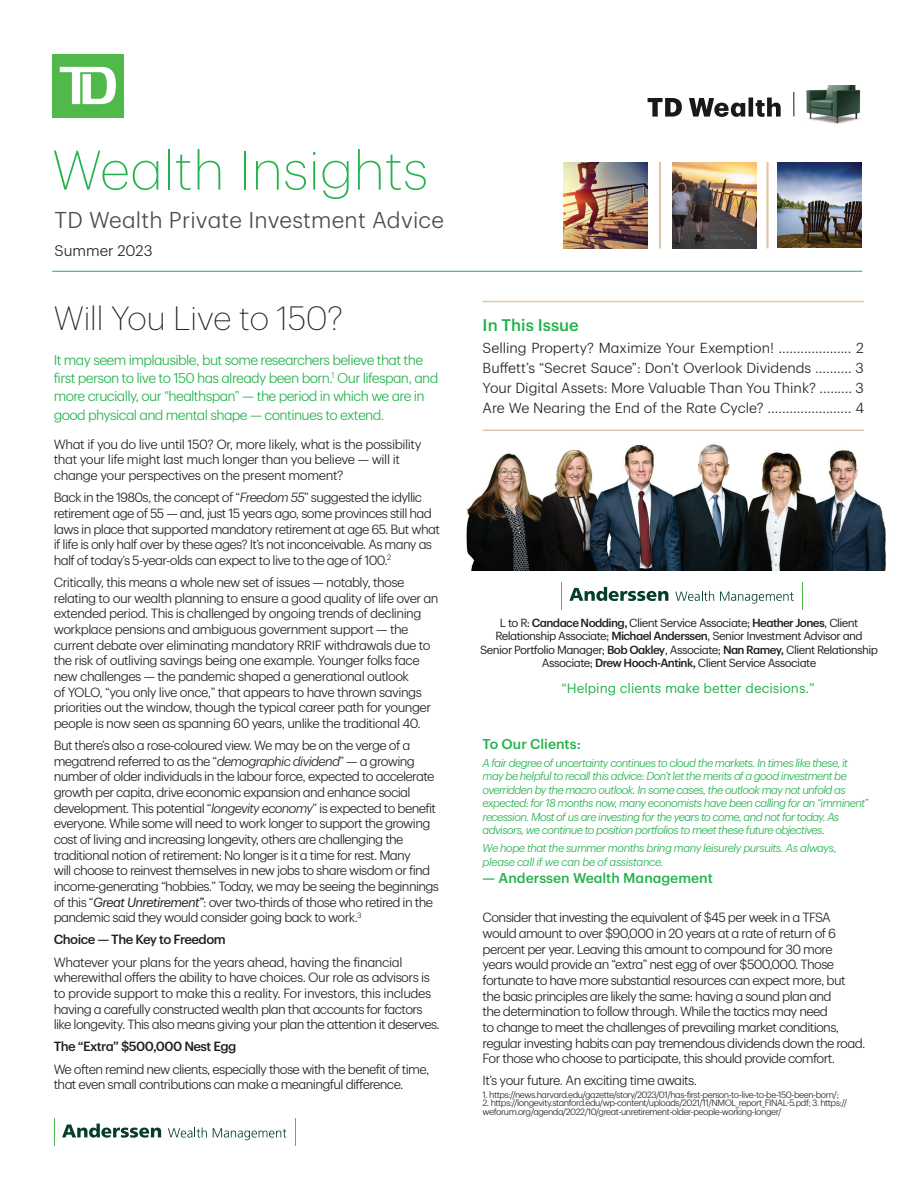
<style>
.page{position:relative;width:918px;height:1188px;background:#fff}
.page>*{position:absolute;margin:0;border:0;box-sizing:border-box;transform-origin:0 0}
.t1{font:200 54.45px "TD Graphik";letter-spacing:.01em;color:#23b24b}
.t2{font:200 33px "TD Graphik";color:#231f20}
.t3{font:300 22.5px "TD Graphik";letter-spacing:.01em;color:#4b4c4d}
.t4{font:500 16.5px "TD Graphik";color:#23b24b}
.t5{font:300 15px "TD Graphik";color:#231f20}
.t6{font:300 14.25px/20px "TD Graphik";color:#231f20;text-align:justify}
.t7{font:300 13.95px/18.3px "TD Graphik";letter-spacing:-.045em;color:#23b24b}
.t8{font:500 13.95px "TD Graphik";color:#23b24b}
.t9{font:13.5px "TD Graphik";color:#23b24b}
.t10{font:300 13.05px/15.6px "TD Graphik";letter-spacing:-.05em;color:#231f20}
.t11{font:300 13.05px/15.6px "TD Graphik";letter-spacing:-.03em;color:#231f20}
.t12{font:11.55px/13.5px "TD Graphik";letter-spacing:-.05em;color:#231f20;text-align:center}
.t13{font:italic 300 11.25px/13.5px "TD Graphik";letter-spacing:-.05em;color:#23b24b}
.t14{font:300 9px/8.4px "TD Graphik";letter-spacing:-.05em;color:#231f20}
.s1{font-style:italic}
.s2{font-weight:400;font-style:italic}
.s3{font-weight:500}
</style>
<div class="page">
<img style="left:466px;top:444px;width:420px;height:126px">
<svg style="left:62px;top:1124px;width:99px;height:14px"></svg>
<svg style="left:168px;top:1128px;width:39px;height:10px"></svg>
<svg style="left:213px;top:1128px;width:73px;height:12px"></svg>
<svg style="left:54px;top:1119px;width:1px;height:27px"></svg>
<svg style="left:295px;top:1119px;width:1px;height:27px"></svg>
<svg style="left:569px;top:587px;width:99px;height:14px"></svg>
<svg style="left:675px;top:591px;width:39px;height:10px"></svg>
<svg style="left:720px;top:592px;width:74px;height:12px"></svg>
<svg style="left:561px;top:582px;width:1px;height:27px"></svg>
<svg style="left:802px;top:582px;width:1px;height:27px"></svg>
<hr style="left:483px;top:301px;width:381px;height:1px;background:#dfc8aa">
<hr style="left:483px;top:429px;width:381px;height:2px;background:#dfc8aa">
<hr style="left:52px;top:271px;width:810px;height:1px;background:#23b24b">
<svg style="left:648px;top:98px;width:133px;height:19px"></svg>
<svg style="left:793px;top:92px;width:1px;height:24px"></svg>
<img style="left:806px;top:85px;width:55px;height:39px">
<div style="left:52px;top:54px;width:72px;height:64px;background:#51b949"></div>
<svg style="left:60px;top:67px;width:56px;height:37px"></svg>
<hr style="left:659px;top:162px;width:2px;height:86px;background:#dfc8aa">
<hr style="left:766px;top:162px;width:3px;height:86px;background:#dfc8aa">
<img style="left:564px;top:162px;width:84px;height:86px">
<img style="left:672px;top:162px;width:85px;height:86px">
<img style="left:778px;top:162px;width:84px;height:86px">
<p class="t1" style="left:52px;top:131px;width:377px">Wealth Insights</p>
<p class="t3" style="left:55px;top:203px;width:391px">TD Wealth Private Investment Advice</p>
<p class="t5" style="left:55px;top:239px;width:99px">Summer 2023</p>
<p class="t2" style="left:54px;top:294px;width:291px">Will You Live to 150?</p>
<p class="t7" style="left:54px;top:349px;width:386px">It may seem implausible, but some researchers believe that the first person to live to 150 has already been born.<sup>1</sup> Our lifespan, and more crucially, our “healthspan” — the period in which we are in good physical and mental shape — continues to extend.</p>
<p class="t11" style="left:54px;top:435px;width:369px">What if you do live until 150? Or, more likely, what is the possibility that your life might last much longer than you believe — will it change your perspectives on the present moment?</p>
<p class="t10" style="left:54px;top:489px;width:388px">Back in the 1980s, the concept of “<span class="s1">Freedom 55</span>” suggested the idyllic retirement age of 55 — and, just 15 years ago, some provinces still had laws in place that supported mandatory retirement at age 65. But what if life is only half over by these ages? It’s not inconceivable. As many as half of today’s 5-year-olds can expect to live to the age of 100.<sup>2</sup></p>
<p class="t10" style="left:54px;top:573px;width:386px">Critically, this means a whole new set of issues — notably, those relating to our wealth planning to ensure a good quality of life over an extended period. This is challenged by ongoing trends of declining workplace pensions and ambiguous government support — the current debate over eliminating mandatory RRIF withdrawals due to the risk of outliving savings being one example. Younger folks face new challenges — the pandemic shaped a generational outlook<br>of YOLO, “you only live once,” that appears to have thrown savings priorities out the window, though the typical career path for younger people is now seen as spanning 60 years, unlike the traditional 40.</p>
<p class="t10" style="left:54px;top:736px;width:387px">But there’s also a rose-coloured view. We may be on the verge of a megatrend referred to as the “<span class="s1">demographic dividend</span>” — a growing number of older individuals in the labour force, expected to accelerate growth per capita, drive economic expansion and enhance social development. This potential “<span class="s1">longevity economy</span>” is expected to benefit everyone. While some will need to work longer to support the growing cost of living and increasing longevity, others are challenging the traditional notion of retirement: No longer is it a time for rest. Many<br>will choose to reinvest themselves in new jobs to share wisdom or find income-generating “hobbies.” Today, we may be seeing the beginnings of this “<span class="s2">Great Unretirement”</span>: over two-thirds of those who retired in the pandemic said they would consider going back to work.<sup>3</sup></p>
<p class="t11" style="left:54px;top:928px;width:350px;line-height:22.2px"><span class="s3">Choice — The Key to Freedom<br></span>Whatever your plans for the years ahead, having the financial</p>
<p class="t10" style="left:54px;top:969px;width:388px">wherewithal offers the ability to have choices. Our role as advisors is to provide support to make this a reality. For investors, this includes having a carefully constructed wealth plan that accounts for factors like longevity. This also means giving your plan the attention it deserves.</p>
<p class="t10" style="left:54px;top:1034px;width:377px;line-height:22.2px"><span class="s3">The “Extra” $500,000 Nest Egg<br></span>We often remind new clients, especially those with the benefit of time,</p>
<p class="t10" style="left:54px;top:1076px;width:351px">that even small contributions can make a meaningful difference.</p>
<p class="t4" style="left:483px;top:312px;width:98px">In This Issue</p>
<p class="t6" style="left:483px;top:337px;width:383px">Selling Property? Maximize Your Exemption! .................... 2<br>Buffett’s “Secret Sauce”: Don’t Overlook Dividends .......... 3<br>Your Digital Assets: More Valuable Than You Think? ......... 3<br>Are We Nearing the End of the Rate Cycle? ....................... 4</p>
<p class="t12" style="left:480px;top:615px;width:399px">L to R: <span class="s3">Candace Nodding,</span> Client Service Associate; <span class="s3">Heather Jones</span>, Client Relationship Associate; <span class="s3">Michael Anderssen</span>, Senior Investment Advisor and Senior Portfolio Manager; <span class="s3">Bob Oakley</span>, Associate; <span class="s3">Nan Ramey,</span> Client Relationship Associate; <span class="s3">Drew Hooch-Antink,</span> Client Service Associate</p>
<p class="t9" style="left:561px;top:678px;width:255px">“Helping clients make better decisions.”</p>
<p class="t8" style="left:483px;top:733px;width:100px">To Our Clients:</p>
<p class="t13" style="left:483px;top:755px;width:387px">A fair degree of uncertainty continues to cloud the markets. In times like these, it may be helpful to recall this advice: Don’t let the merits of a good investment be overridden by the macro outlook. In some cases, the outlook may not unfold as expected: for 18 months now, many economists have been calling for an “imminent” recession. Most of us are investing for the years to come, and not for today. As advisors, we continue to position portfolios to meet these future objectives.</p>
<p class="t13" style="left:483px;top:840px;width:356px">We hope that the summer months bring many leisurely pursuits. As always, please call if we can be of assistance.</p>
<p class="t8" style="left:483px;top:868px;width:232px">— Anderssen Wealth Management</p>
<p class="t10" style="left:483px;top:909px;width:384px">Consider that investing the equivalent of $45 per week in a TFSA would amount to over $90,000 in 20 years at a rate of return of 6 percent per year. Leaving this amount to compound for 30 more years would provide an “extra” nest egg of over $500,000. Those fortunate to have more substantial resources can expect more, but the basic principles are likely the same: having a sound plan and<br>the determination to follow through. While the tactics may need<br>to change to meet the challenges of prevailing market conditions, regular investing habits can pay tremendous dividends down the road.<br>For those who choose to participate, this should provide comfort.</p>
<p class="t10" style="left:483px;top:1072px;width:216px">It’s your future. An exciting time awaits.</p>
<p class="t14" style="left:483px;top:1090px;width:358px">1. https://news.harvard.edu/gazette/story/2023/01/has-first-person-to-live-to-be-150-been-born/;</p>
<p class="t14" style="left:483px;top:1098px;width:366px">2. https://longevity.stanford.edu/wp-content/uploads/2021/11/NMOL_report_FINAL-5.pdf; 3. https:// weforum.org/agenda/2022/10/great-unretirement-older-people-working-longer/</p>
</div>
